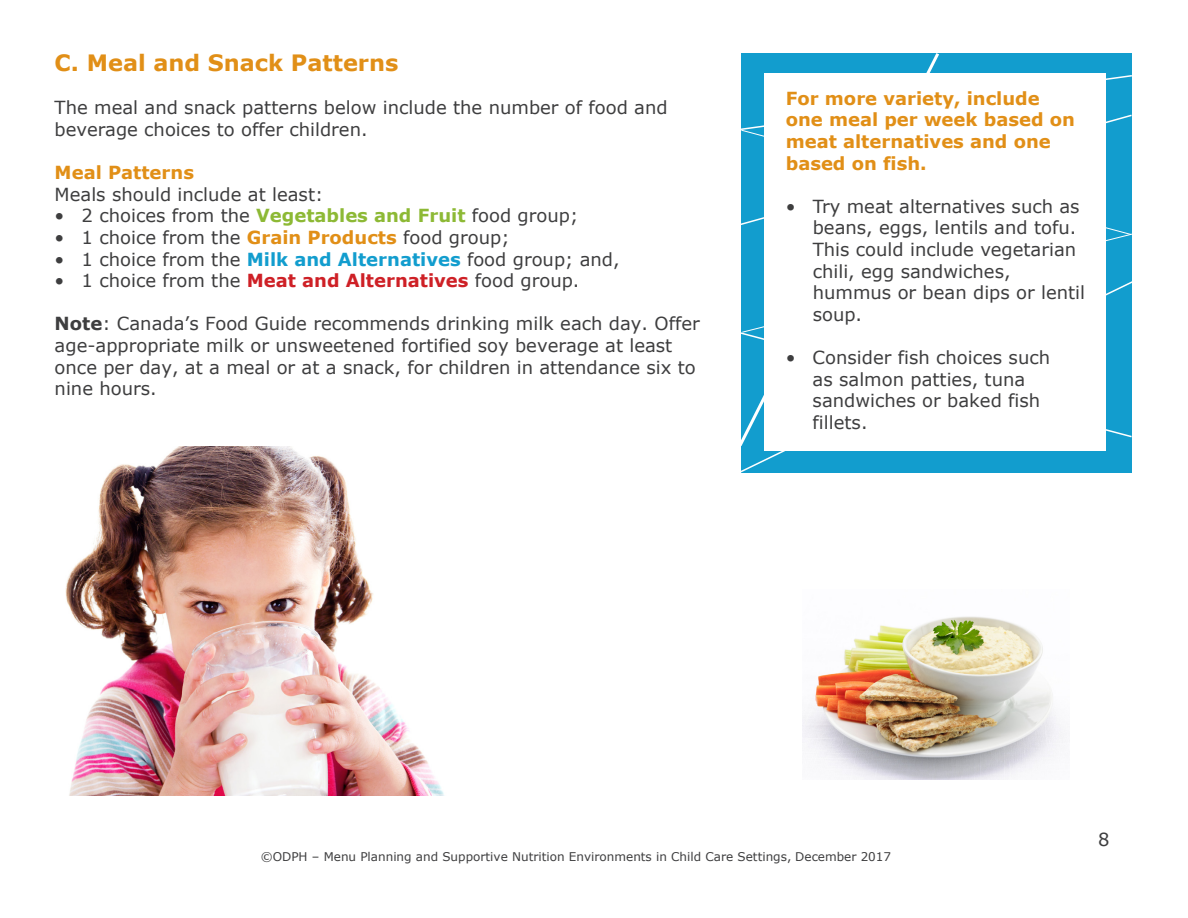
<style>
.page{position:relative;width:1188px;height:918px;background:#fff}
.page>*{position:absolute;margin:0;border:0;box-sizing:border-box;transform-origin:0 0}
.Heading_2{font:700 22.5px "Verdana";color:#e18f17}
.Body_Text_Bullets{font:18px/21.6px "Verdana";color:#3e3e3f}
.Body_Text{font:18px/21.6px "Verdana";color:#3e3e3f}
.Heading_3{font:700 18px/21.6px "Verdana";color:#e18f17}
.t1{font:12px "Verdana";color:#3e3e3f}
.s1{font-weight:700;color:#8db935}
.s2{font-weight:700;color:#e18f17}
.s3{font-weight:700;color:#129dce}
.s4{font-weight:700;color:#ce2026}
.s5{font-weight:700}
</style>
<div class="page">
<div style="left:742px;top:53px;width:390px;height:419px;background:#129dce"></div>
<svg style="left:741px;top:281px;width:391px;height:192px"></svg>
<svg style="left:741px;top:53px;width:198px;height:397px"></svg>
<div style="left:765px;top:73px;width:341px;height:378px;background:#fff"></div>
<img style="left:803px;top:616px;width:261px;height:164px">
<img style="left:65px;top:446px;width:379px;height:350px">
<h2 class="Heading_2" style="left:55px;top:47px;width:345px">C. Meal and Snack Patterns</h2>
<p class="Body_Text" style="left:55px;top:97px;width:615px">The meal and snack patterns below include the number of food and beverage choices to offer children.</p>
<h3 class="Heading_3" style="left:55px;top:161px;width:141px">Meal Patterns</h3>
<p class="Body_Text" style="left:55px;top:183px;width:270px">Meals should include at least:</p>
<p class="Body_Text_Bullets" style="left:55px;top:205px;width:525px">• 2 choices from the <span class="s1">Vegetables and Fruit</span> food group;</p>
<p class="Body_Text_Bullets" style="left:55px;top:226px;width:456px">• 1 choice from the <span class="s2">Grain Products</span> food group;</p>
<p class="Body_Text_Bullets" style="left:55px;top:248px;width:567px">• 1 choice from the <span class="s3">Milk and Alternatives</span> food group; and,</p>
<p class="Body_Text_Bullets" style="left:55px;top:270px;width:526px">• 1 choice from the <span class="s4">Meat and Alternatives</span> food group.</p>
<p class="Body_Text" style="left:55px;top:313px;width:647px"><span class="s5">Note</span>: Canada’s Food Guide recommends drinking milk each day. Offer age-appropriate milk or unsweetened fortified soy beverage at least once per day, at a meal or at a snack, for children in attendance six to nine hours.</p>
<h3 class="Heading_3" style="left:786px;top:87px;width:291px">For more variety, include one meal per week based on meat alternatives and one based on fish.</h3>
<p class="Body_Text_Bullets" style="left:813px;top:195px;width:274px;text-indent:-27px">• Try meat alternatives such as beans, eggs, lentils and tofu.<br>This could include vegetarian chili, egg sandwiches, hummus or bean dips or lentil soup.</p>
<p class="Body_Text_Bullets" style="left:813px;top:347px;width:239px;text-indent:-27px">• Consider fish choices such as salmon patties, tuna sandwiches or baked fish fillets.</p>
<p class="t1" style="left:261px;top:848px;width:632px">©ODPH – Menu Planning and Supportive Nutrition Environments in Child Care Settings, December 2017</p>
<p class="Body_Text" style="left:1098px;top:828px;width:13px">8</p>
</div>
